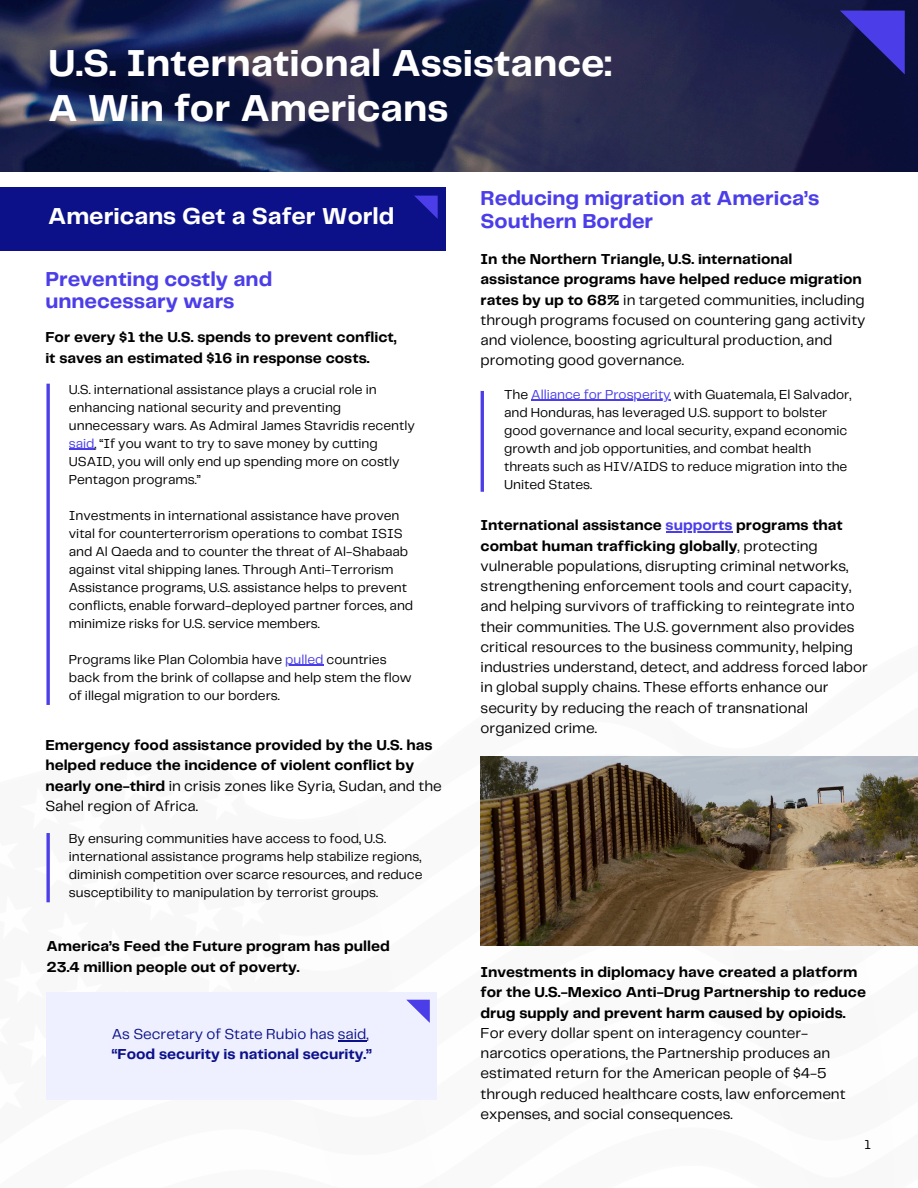
<style>
.page{position:relative;width:918px;height:1188px;background:#fff}
.page>*{position:absolute;margin:0;border:0;box-sizing:border-box;transform-origin:0 0}
.t1{font:700 39px/45px "Telegraf";color:#fff}
.t2{font:700 24px "Telegraf";color:#fff}
.t3{font:700 21px/22.5px "Telegraf";color:#4b3ee8}
.t4{font:15px/20.2px "Telegraf";color:#000}
.t5{font:700 15px/20.2px "Telegraf";color:#000}
.t6{font:700 15px/20.2px "Telegraf";color:#0c1189}
.t7{font:13.5px/18px "Telegraf";color:#000}
.s1{color:#4b3ee8}
.s2{font-weight:400}
.s3{font-weight:700}
</style>
<div class="page">
<svg style="left:46px;top:384px;width:4px;height:321px"></svg>
<div style="left:0;top:187px;width:445px;height:64px;background:#0c1189"></div>
<svg style="left:414px;top:196px;width:24px;height:23px"></svg>
<img style="left:0;top:0;width:918px;height:172px">
<svg style="left:840px;top:11px;width:65px;height:63px;background:#2c2790"></svg>
<div style="left:46px;top:992px;width:391px;height:108px;background:#eff0ff"></div>
<svg style="left:338px;top:1040px;width:28px;height:1px"></svg>
<svg style="left:406px;top:1000px;width:24px;height:23px"></svg>
<hr style="left:481px;top:391px;width:3px;height:101px;background:#4b3ee8">
<hr style="left:531px;top:400px;width:140px;height:1px;background:#4b3ee8">
<hr style="left:666px;top:532px;width:66px;height:1px;background:#4b3ee8">
<svg style="left:69px;top:449px;width:26px;height:1px"></svg>
<hr style="left:285px;top:665px;width:39px;height:1px;background:#4b3ee8">
<svg style="left:46px;top:833px;width:4px;height:69px"></svg>
<img style="left:481px;top:756px;width:437px;height:189px">
<p class="t1" style="left:48px;top:43px;width:565px">U.S. International Assistance:<br>A Win for Americans</p>
<p class="t2" style="left:48px;top:206px;width:348px">Americans Get a Safer World</p>
<p class="t3" style="left:45px;top:268px;width:228px">Preventing costly and unnecessary wars</p>
<h3 class="t5" style="left:45px;top:328px;width:353px">For every $1 the U.S. spends to prevent conflict, it saves an estimated $16 in response costs.</h3>
<p class="t7" style="left:69px;top:381px;width:348px">U.S. international assistance plays a crucial role in enhancing national security and preventing unnecessary wars. As Admiral James Stavridis recently <span class="s1">said</span>, “If you want to try to save money by cutting USAID, you will only end up spending more on costly Pentagon programs.”</p>
<p class="t7" style="left:69px;top:507px;width:346px">Investments in international assistance have proven vital for counterterrorism operations to combat ISIS and Al Qaeda and to counter the threat of Al-Shabaab against vital shipping lanes. Through Anti-Terrorism Assistance programs, U.S. assistance helps to prevent conflicts, enable forward-deployed partner forces, and minimize risks for U.S. service members.</p>
<p class="t7" style="left:69px;top:651px;width:319px">Programs like Plan Colombia have <span class="s1">pulled</span> countries</p>
<p class="t7" style="left:69px;top:669px;width:344px">back from the brink of collapse and help stem the flow of illegal migration to our borders.</p>
<p class="t5" style="left:45px;top:736px;width:398px">Emergency food assistance provided by the U.S. has helped reduce the incidence of violent conflict by nearly one-third <span class="s2">in crisis zones like Syria, Sudan, and the Sahel region of Africa.</span></p>
<p class="t7" style="left:69px;top:830px;width:355px">By ensuring communities have access to food, U.S. international assistance programs help stabilize regions, diminish competition over scarce resources, and reduce susceptibility to manipulation by terrorist groups.</p>
<p class="t5" style="left:46px;top:937px;width:345px">America’s Feed the Future program has pulled<br>23.4 million people out of poverty.</p>
<h1 class="t6" style="left:112px;top:1025px;width:262px"><span class="s2">As Secretary of State Rubio has said, </span>“Food security is national security.”</h1>
<p class="t3" style="left:481px;top:188px;width:340px">Reducing migration at America’s<br>Southern Border</p>
<h3 class="t4" style="left:481px;top:250px;width:386px"><span class="s3">In the Northern Triangle, U.S. international assistance programs have helped reduce migration rates by up to 68%</span> in targeted communities, including through programs focused on countering gang activity and violence, boosting agricultural production, and promoting good governance.</h3>
<p class="t7" style="left:504px;top:386px;width:349px">The <span class="s1">Alliance for Prosperity</span> with Guatemala, El Salvador,</p>
<h2 class="t7" style="left:504px;top:404px;width:345px">and Honduras, has leveraged U.S. support to bolster good governance and local security, expand economic growth and job opportunities, and combat health threats such as HIV/AIDS to reduce migration into the United States.</h2>
<h5 class="t5" style="left:481px;top:516px;width:364px">International assistance <span class="s1">supports</span> programs that</h5>
<p class="t4" style="left:481px;top:536px;width:389px"><span class="s3">combat human trafficking globally</span>, protecting vulnerable populations, disrupting criminal networks, strengthening enforcement tools and court capacity, and helping survivors of trafficking to reintegrate into their communities. The U.S. government also provides critical resources to the business community, helping industries understand, detect, and address forced labor in global supply chains. These efforts enhance our security by reducing the reach of transnational organized crime.</p>
<p class="t4" style="left:481px;top:963px;width:387px"><span class="s3">Investments in diplomacy have created a platform for the U.S.-Mexico Anti-Drug Partnership to reduce drug supply and prevent harm caused by opioids.<br></span>For every dollar spent on interagency counter&shy;narcotics operations, the Partnership produces an estimated return for the American people of $4-5 through reduced healthcare costs, law enforcement expenses, and social consequences.</p>
<p class="t7" style="left:865px;top:1136px;width:8px">1</p>
</div>
